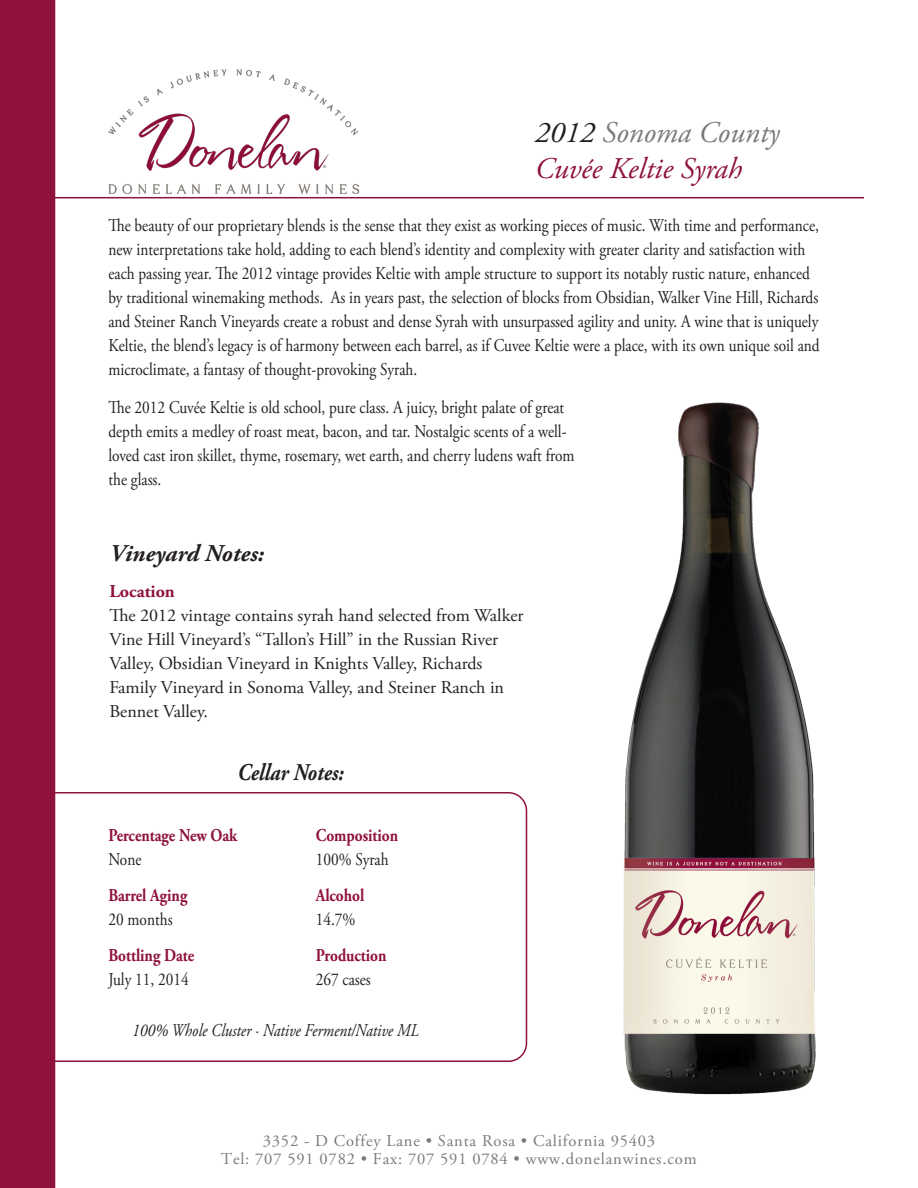
<style>
.page{position:relative;width:918px;height:1188px;background:#fff}
.page>*{position:absolute;margin:0;border:0;box-sizing:border-box;transform-origin:0 0}
.t1{font:italic 30px "Adobe Garamond Pro";color:#787a7d}
.t2{font:italic 30px "Adobe Garamond Pro";color:#8f123e}
.t3{font:italic 700 24px "Adobe Garamond Pro";color:#231f20}
.t4{font:italic 700 24px "Adobe Garamond Pro";color:#231f20;scale:.85 1}
.t5{font:18px/24px "Adobe Garamond Pro";color:#231f20;scale:.85 1}
.t6{font:18px/24px "Adobe Garamond Pro";color:#231f20}
.t7{font:700 18px "Adobe Garamond Pro";color:#8f123e;scale:.85 1}
.t8{font:italic 18px "Adobe Garamond Pro";color:#231f20;scale:.85 1}
.t9{font:700 18px "Adobe Garamond Pro";color:#8f123e}
.t10{font:16.5px "Adobe Garamond Pro";letter-spacing:.05em;color:#787a7d}
.s1{color:#231f20}
</style>
<div class="page">
<div style="left:19px;top:792px;width:508px;height:270px;border:2px solid #8f123e;border-radius:18px"></div>
<img style="left:623px;top:402px;width:193px;height:693px">
<img style="left:109px;top:70px;width:249px;height:124px">
<hr style="left:54px;top:197px;width:810px;height:1px;background:#8f123e">
<div style="left:0;top:0;width:55px;height:1188px;background:#8f123e"></div>
<p class="t1" style="left:535px;top:115px;width:246px"><span class="s1">2012</span> Sonoma County</p>
<p class="t2" style="left:535px;top:150px;width:209px">Cuvée Keltie Syrah</p>
<p class="t5" style="left:108px;top:214px;width:838px">The beauty of our proprietary blends is the sense that they exist as working pieces of music. With time and performance, new interpretations take hold, adding to each blend’s identity and complexity with greater clarity and satisfaction with each passing year. The 2012 vintage provides Keltie with ample structure to support its notably rustic nature, enhanced by traditional winemaking methods. As in years past, the selection of blocks from Obsidian, Walker Vine Hill, Richards and Steiner Ranch Vineyards create a robust and dense Syrah with unsurpassed agility and unity. A wine that is uniquely Keltie, the blend’s legacy is of harmony between each barrel, as if Cuvee Keltie were a place, with its own unique soil and microclimate, a fantasy of thought-provoking Syrah.</p>
<p class="t5" style="left:108px;top:396px;width:550px">The 2012 Cuvée Keltie is old school, pure class. A juicy, bright palate of great depth emits a medley of roast meat, bacon, and tar. Nostalgic scents of a well&shy;loved cast iron skillet, thyme, rosemary, wet earth, and cherry ludens waft from the glass.</p>
<p class="t3" style="left:109px;top:540px;width:156px">Vineyard Notes:</p>
<p class="t9" style="left:109px;top:581px;width:67px">Location</p>
<p class="t6" style="left:109px;top:604px;width:416px">The 2012 vintage contains syrah hand selected from Walker Vine Hill Vineyard’s “Tallon’s Hill” in the Russian River Valley, Obsidian Vineyard in Knights Valley, Richards Family Vineyard in Sonoma Valley, and Steiner Ranch in Bennet Valley.</p>
<p class="t4" style="left:237px;top:758px;width:127px">Cellar Notes:</p>
<p class="t7" style="left:108px;top:825px;width:153px">Percentage New Oak</p>
<p class="t5" style="left:108px;top:848px;width:40px">None</p>
<p class="t7" style="left:108px;top:885px;width:94px">Barrel Aging</p>
<p class="t5" style="left:108px;top:908px;width:77px">20 months</p>
<p class="t7" style="left:108px;top:945px;width:103px">Bottling Date</p>
<p class="t5" style="left:108px;top:968px;width:96px">July 11, 2014</p>
<p class="t7" style="left:316px;top:825px;width:99px">Composition</p>
<p class="t5" style="left:316px;top:848px;width:87px">100% Syrah</p>
<p class="t7" style="left:316px;top:885px;width:59px">Alcohol</p>
<p class="t5" style="left:316px;top:908px;width:48px">14.7%</p>
<p class="t7" style="left:316px;top:945px;width:85px">Production</p>
<p class="t5" style="left:316px;top:968px;width:66px">267 cases</p>
<p class="t8" style="left:132px;top:1020px;width:338px">100% Whole Cluster · Native Ferment/Native ML</p>
<p class="t10" style="left:263px;top:1131px;width:394px">3352 - D Coffey Lane • Santa Rosa • California 95403</p>
<p class="t10" style="left:221px;top:1149px;width:477px">Tel: 707 591 0782 • Fax: 707 591 0784 • www.donelanwines.com</p>
</div>
